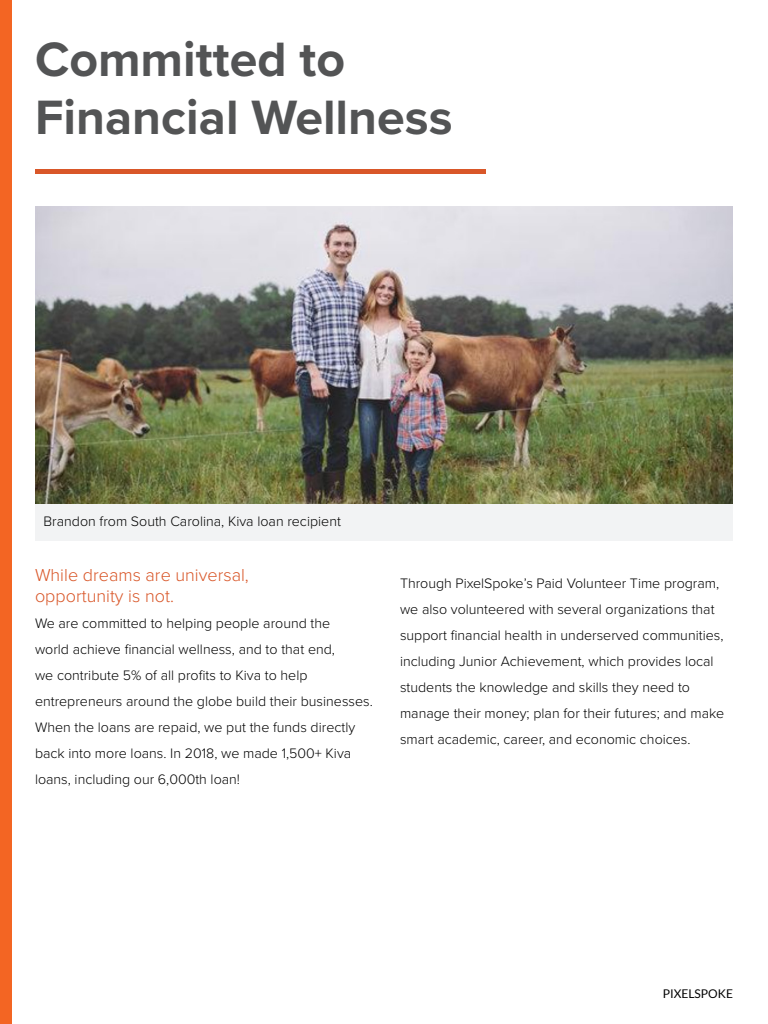
<style>
.page{position:relative;width:768px;height:1024px;background:#fff}
.page>*{position:absolute;margin:0;border:0;box-sizing:border-box;transform-origin:0 0}
.t1{font:700 50px/58px "Proxima Nova";color:#535455}
.t2{font:300 18px "Proxima Nova";color:#d95729}
.t3{font:300 14.2px/26px "Proxima Nova";color:#000}
.t4{font:12px "Lato";color:#000}
</style>
<div class="page">
<div style="left:35px;top:169px;width:451px;height:5px;background:#d95729"></div>
<div style="left:0;top:0;width:11px;height:1024px;background:#f36523"></div>
<img style="left:35px;top:207px;width:698px;height:297px">
<div style="left:35px;top:504px;width:698px;height:36px;background:#f2f3f4"></div>
<p class="t1" style="left:35px;top:29px;width:419px">Committed to<br>Financial Wellness</p>
<p class="t3" style="left:44px;top:507px;width:299px">Brandon from South Carolina, Kiva loan recipient</p>
<p class="t2" style="left:35px;top:561px;width:215px">While dreams are universal,</p>
<p class="t2" style="left:35px;top:583px;width:140px">opportunity is not.</p>
<p class="t3" style="left:35px;top:610px;width:339px">We are committed to helping people around the<br>world achieve financial wellness, and to that end,<br>we contribute 5% of all profits to Kiva to help entrepreneurs around the globe build their businesses.<br>When the loans are repaid, we put the funds directly back into more loans. In 2018, we made 1,500+ Kiva loans, including our 6,000th loan!</p>
<p class="t3" style="left:400px;top:569px;width:326px">Through PixelSpoke’s Paid Volunteer Time program, we also volunteered with several organizations that support financial health in underserved communities, including Junior Achievement, which provides local students the knowledge and skills they need to manage their money; plan for their futures; and make smart academic, career, and economic choices.</p>
<p class="t4" style="left:663px;top:987px;width:72px">PIXELSPOKE</p>
</div>
